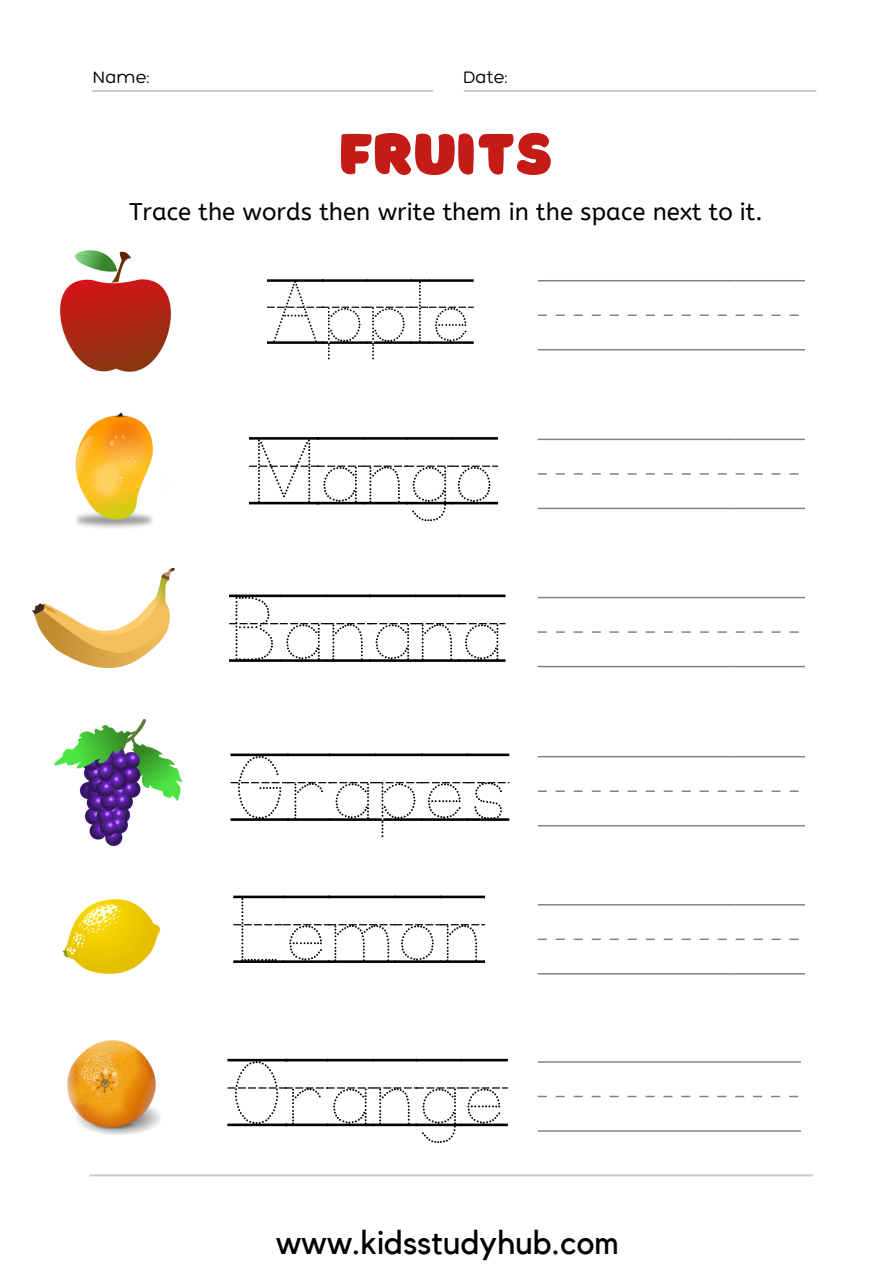
<style>
.page{position:relative;width:894px;height:1264px;background:#fff}
.page>*{position:absolute;margin:0;border:0;box-sizing:border-box;transform-origin:0 0}
.t1{font:105.6px "KG Primary Dots Lined";color:#000}
.t2{font:101.25px "KG Primary Dots Lined";color:#000}
.t3{font:60px "Borsok";color:#c41b16}
.t4{font:33px "Kollektif";color:#000}
.t5{font:24px "A Bee Zee";color:#000}
.t6{font:300 18px "Hero";color:#000}
</style>
<div class="page">
<svg style="left:92px;top:90px;width:341px;height:2px"></svg>
<svg style="left:463px;top:90px;width:353px;height:2px"></svg>
<hr style="left:537px;top:280px;width:198px;height:1px;background:#000">
<hr style="left:537px;top:370px;width:198px;height:1px;background:#000">
<hr style="left:537px;top:461px;width:198px;height:1px;background:#000">
<hr style="left:735px;top:280px;width:69px;height:1px;background:#000">
<hr style="left:735px;top:370px;width:69px;height:1px;background:#000">
<hr style="left:735px;top:461px;width:69px;height:1px;background:#000">
<hr style="left:537px;top:349px;width:198px;height:1px;background:#000">
<hr style="left:537px;top:530px;width:198px;height:1px;background:#000">
<hr style="left:735px;top:349px;width:69px;height:1px;background:#000">
<hr style="left:735px;top:530px;width:69px;height:1px;background:#000">
<svg style="left:717px;top:314px;width:9px;height:2px"></svg>
<svg style="left:699px;top:314px;width:9px;height:2px"></svg>
<svg style="left:681px;top:314px;width:9px;height:2px"></svg>
<svg style="left:663px;top:314px;width:9px;height:2px"></svg>
<svg style="left:645px;top:314px;width:9px;height:2px"></svg>
<svg style="left:627px;top:314px;width:9px;height:2px"></svg>
<svg style="left:609px;top:314px;width:9px;height:2px"></svg>
<svg style="left:591px;top:314px;width:9px;height:2px"></svg>
<svg style="left:573px;top:314px;width:9px;height:2px"></svg>
<svg style="left:555px;top:314px;width:9px;height:2px"></svg>
<svg style="left:537px;top:314px;width:9px;height:2px"></svg>
<svg style="left:789px;top:314px;width:9px;height:2px"></svg>
<svg style="left:771px;top:314px;width:9px;height:2px"></svg>
<svg style="left:753px;top:314px;width:9px;height:2px"></svg>
<svg style="left:735px;top:314px;width:9px;height:2px"></svg>
<hr style="left:537px;top:438px;width:198px;height:2px;background:#000">
<hr style="left:537px;top:529px;width:198px;height:1px;background:#000">
<hr style="left:537px;top:619px;width:198px;height:1px;background:#000">
<hr style="left:735px;top:438px;width:69px;height:2px;background:#000">
<hr style="left:735px;top:529px;width:69px;height:1px;background:#000">
<hr style="left:735px;top:619px;width:69px;height:1px;background:#000">
<hr style="left:537px;top:507px;width:198px;height:2px;background:#000">
<hr style="left:537px;top:598px;width:198px;height:1px;background:#000">
<hr style="left:537px;top:688px;width:198px;height:1px;background:#000">
<hr style="left:735px;top:507px;width:69px;height:2px;background:#000">
<hr style="left:735px;top:598px;width:69px;height:1px;background:#000">
<hr style="left:735px;top:688px;width:69px;height:1px;background:#000">
<hr style="left:537px;top:597px;width:198px;height:1px;background:#000">
<hr style="left:537px;top:687px;width:198px;height:1px;background:#000">
<hr style="left:537px;top:777px;width:198px;height:1px;background:#000">
<hr style="left:735px;top:597px;width:69px;height:1px;background:#000">
<hr style="left:735px;top:687px;width:69px;height:1px;background:#000">
<hr style="left:735px;top:777px;width:69px;height:1px;background:#000">
<hr style="left:537px;top:666px;width:198px;height:1px;background:#000">
<hr style="left:735px;top:666px;width:69px;height:1px;background:#000">
<hr style="left:537px;top:756px;width:198px;height:1px;background:#000">
<hr style="left:537px;top:846px;width:198px;height:1px;background:#000">
<hr style="left:537px;top:936px;width:198px;height:1px;background:#000">
<hr style="left:735px;top:756px;width:69px;height:1px;background:#000">
<hr style="left:735px;top:846px;width:69px;height:1px;background:#000">
<hr style="left:735px;top:936px;width:69px;height:1px;background:#000">
<hr style="left:537px;top:825px;width:198px;height:1px;background:#000">
<hr style="left:537px;top:915px;width:198px;height:1px;background:#000">
<hr style="left:537px;top:1005px;width:198px;height:1px;background:#000">
<hr style="left:735px;top:825px;width:69px;height:1px;background:#000">
<hr style="left:735px;top:915px;width:69px;height:1px;background:#000">
<hr style="left:735px;top:1005px;width:69px;height:1px;background:#000">
<svg style="left:717px;top:790px;width:9px;height:2px"></svg>
<svg style="left:699px;top:790px;width:9px;height:2px"></svg>
<svg style="left:681px;top:790px;width:9px;height:2px"></svg>
<svg style="left:663px;top:790px;width:9px;height:2px"></svg>
<svg style="left:645px;top:790px;width:9px;height:2px"></svg>
<svg style="left:627px;top:790px;width:9px;height:2px"></svg>
<svg style="left:609px;top:790px;width:9px;height:2px"></svg>
<svg style="left:591px;top:790px;width:9px;height:2px"></svg>
<svg style="left:573px;top:790px;width:9px;height:2px"></svg>
<svg style="left:555px;top:790px;width:9px;height:2px"></svg>
<svg style="left:537px;top:790px;width:9px;height:2px"></svg>
<svg style="left:789px;top:790px;width:9px;height:2px"></svg>
<svg style="left:771px;top:790px;width:9px;height:2px"></svg>
<svg style="left:753px;top:790px;width:9px;height:2px"></svg>
<svg style="left:735px;top:790px;width:9px;height:2px"></svg>
<hr style="left:537px;top:904px;width:198px;height:1px;background:#000">
<hr style="left:537px;top:994px;width:198px;height:1px;background:#000">
<hr style="left:537px;top:1084px;width:198px;height:1px;background:#000">
<hr style="left:735px;top:904px;width:69px;height:1px;background:#000">
<hr style="left:735px;top:994px;width:69px;height:1px;background:#000">
<hr style="left:735px;top:1084px;width:69px;height:1px;background:#000">
<hr style="left:537px;top:973px;width:198px;height:1px;background:#000">
<hr style="left:537px;top:1063px;width:198px;height:1px;background:#000">
<hr style="left:537px;top:1153px;width:198px;height:1px;background:#000">
<hr style="left:735px;top:973px;width:69px;height:1px;background:#000">
<hr style="left:735px;top:1063px;width:69px;height:1px;background:#000">
<hr style="left:735px;top:1153px;width:69px;height:1px;background:#000">
<svg style="left:717px;top:938px;width:9px;height:2px"></svg>
<svg style="left:699px;top:938px;width:9px;height:2px"></svg>
<svg style="left:681px;top:938px;width:9px;height:2px"></svg>
<svg style="left:663px;top:938px;width:9px;height:2px"></svg>
<svg style="left:645px;top:938px;width:9px;height:2px"></svg>
<svg style="left:627px;top:938px;width:9px;height:2px"></svg>
<svg style="left:609px;top:938px;width:9px;height:2px"></svg>
<svg style="left:591px;top:938px;width:9px;height:2px"></svg>
<svg style="left:573px;top:938px;width:9px;height:2px"></svg>
<svg style="left:555px;top:938px;width:9px;height:2px"></svg>
<svg style="left:537px;top:938px;width:9px;height:2px"></svg>
<svg style="left:789px;top:938px;width:9px;height:2px"></svg>
<svg style="left:771px;top:938px;width:9px;height:2px"></svg>
<svg style="left:753px;top:938px;width:9px;height:2px"></svg>
<svg style="left:735px;top:938px;width:9px;height:2px"></svg>
<hr style="left:537px;top:1061px;width:198px;height:1px;background:#000">
<hr style="left:537px;top:1151px;width:198px;height:1px;background:#000">
<hr style="left:537px;top:1241px;width:198px;height:1px;background:#000">
<hr style="left:735px;top:1061px;width:65px;height:1px;background:#000">
<hr style="left:735px;top:1151px;width:65px;height:1px;background:#000">
<hr style="left:735px;top:1241px;width:65px;height:1px;background:#000">
<hr style="left:537px;top:1130px;width:198px;height:1px;background:#000">
<hr style="left:537px;top:1220px;width:198px;height:1px;background:#000">
<hr style="left:537px;top:1263px;width:198px;height:1px;background:#000">
<hr style="left:735px;top:1130px;width:65px;height:1px;background:#000">
<hr style="left:735px;top:1220px;width:65px;height:1px;background:#000">
<hr style="left:735px;top:1263px;width:65px;height:1px;background:#000">
<svg style="left:717px;top:1095px;width:9px;height:2px"></svg>
<svg style="left:699px;top:1095px;width:9px;height:2px"></svg>
<svg style="left:681px;top:1095px;width:9px;height:2px"></svg>
<svg style="left:663px;top:1095px;width:9px;height:2px"></svg>
<svg style="left:645px;top:1095px;width:9px;height:2px"></svg>
<svg style="left:627px;top:1095px;width:9px;height:2px"></svg>
<svg style="left:609px;top:1095px;width:9px;height:2px"></svg>
<svg style="left:591px;top:1095px;width:9px;height:2px"></svg>
<svg style="left:573px;top:1095px;width:9px;height:2px"></svg>
<svg style="left:555px;top:1095px;width:9px;height:2px"></svg>
<svg style="left:537px;top:1095px;width:9px;height:2px"></svg>
<svg style="left:789px;top:1095px;width:8px;height:2px"></svg>
<svg style="left:771px;top:1095px;width:8px;height:2px"></svg>
<svg style="left:753px;top:1095px;width:9px;height:2px"></svg>
<svg style="left:735px;top:1095px;width:9px;height:2px"></svg>
<svg style="left:89px;top:1174px;width:723px;height:2px"></svg>
<img style="left:60px;top:251px;width:111px;height:120px">
<img style="left:75px;top:412px;width:93px;height:116px">
<img style="left:33px;top:568px;width:142px;height:99px">
<img style="left:54px;top:719px;width:128px;height:126px">
<img style="left:62px;top:899px;width:99px;height:75px">
<img style="left:67px;top:1040px;width:94px;height:95px">
<p class="t6" style="left:93px;top:66px;width:58px">Name:</p>
<p class="t6" style="left:463px;top:66px;width:45px">Date:</p>
<p class="t3" style="left:339px;top:118px;width:215px">FRUITS</p>
<p class="t5" style="left:129px;top:198px;width:634px">Trace the words then write them in the space next to it.</p>
<p class="t2" style="left:267px;top:264px;width:206px">APPLE</p>
<p class="t1" style="left:249px;top:421px;width:249px">MANGO</p>
<p class="t1" style="left:229px;top:578px;width:277px">BANANA</p>
<p class="t1" style="left:230px;top:737px;width:279px">GRAPES</p>
<p class="t1" style="left:233px;top:879px;width:251px">LEMON</p>
<p class="t1" style="left:227px;top:1042px;width:280px">ORANGE</p>
<p class="t4" style="left:275px;top:1227px;width:344px">www.kidsstudyhub.com</p>
</div>
